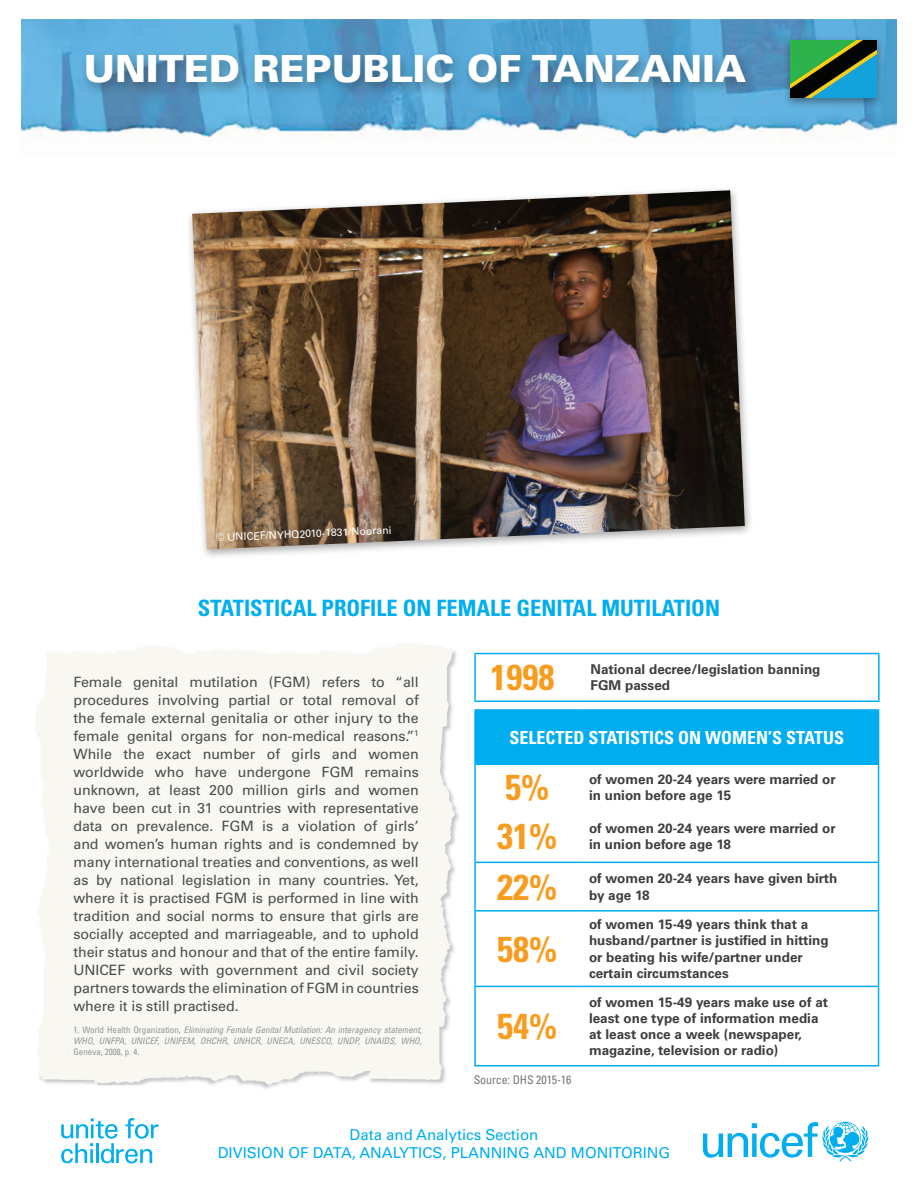
<style>
.page{position:relative;width:918px;height:1188px;background:#fff}
.page>*{position:absolute;margin:0;border:0;box-sizing:border-box;transform-origin:0 0}
.t1{font:900 37.5px "Univers LT Std";color:#fff}
.t2{font:700 condensed 36px "Univers LT Std";color:#f89c1f}
.t3{font:700 condensed 22.5px "Univers LT Std";color:#00aeef}
.t4{font:700 condensed 18px "Univers LT Std";color:#fff}
.t5{font:15px/18px "Univers LT Std";color:#00aeef;text-align:center}
.t6{font:14.25px/18px "Univers LT Std";letter-spacing:-.005em;color:#4b4c4d;text-align:justify}
.t7{font:700 13.5px/16.2px "Univers LT Std";color:#3e3e3f}
.t8{font:condensed 12px "Univers LT Std";letter-spacing:-.01em;color:#76787b}
.t9{font:10.5px "Univers LT Std";color:#fff}
.t10{font:italic condensed 9px/10.8px "Univers LT Std";color:#939698;text-align:justify}
.s1{font-style:normal}
</style>
<div class="page">
<img style="left:36px;top:643px;width:423px;height:446px">
<div style="left:475px;top:710px;width:404px;height:54px;background:#00aeef"></div>
<hr style="left:474px;top:709px;width:105px;height:2px;background:#00aeef">
<hr style="left:474px;top:711px;width:2px;height:52px;background:#00aeef">
<hr style="left:579px;top:709px;width:300px;height:2px;background:#00aeef">
<hr style="left:474px;top:763px;width:105px;height:2px;background:#00aeef">
<hr style="left:474px;top:765px;width:2px;height:45px;background:#00aeef">
<hr style="left:579px;top:763px;width:300px;height:2px;background:#00aeef">
<hr style="left:878px;top:765px;width:1px;height:45px;background:#00aeef">
<hr style="left:474px;top:810px;width:2px;height:52px;background:#00aeef">
<hr style="left:878px;top:810px;width:1px;height:52px;background:#00aeef">
<hr style="left:474px;top:862px;width:105px;height:1px;background:#00aeef">
<hr style="left:474px;top:863px;width:2px;height:47px;background:#00aeef">
<hr style="left:579px;top:862px;width:300px;height:1px;background:#00aeef">
<hr style="left:878px;top:863px;width:1px;height:47px;background:#00aeef">
<hr style="left:474px;top:910px;width:105px;height:2px;background:#00aeef">
<hr style="left:474px;top:912px;width:2px;height:74px;background:#00aeef">
<hr style="left:579px;top:910px;width:300px;height:2px;background:#00aeef">
<hr style="left:878px;top:912px;width:1px;height:74px;background:#00aeef">
<hr style="left:474px;top:986px;width:105px;height:1px;background:#00aeef">
<hr style="left:474px;top:987px;width:2px;height:78px;background:#00aeef">
<hr style="left:579px;top:986px;width:300px;height:1px;background:#00aeef">
<hr style="left:878px;top:987px;width:1px;height:78px;background:#00aeef">
<hr style="left:474px;top:1065px;width:105px;height:1px;background:#00aeef">
<hr style="left:579px;top:1065px;width:300px;height:1px;background:#00aeef">
<svg style="left:61px;top:1118px;width:98px;height:45px"></svg>
<svg style="left:703px;top:1122px;width:165px;height:39px"></svg>
<hr style="left:474px;top:653px;width:406px;height:1px;background:#00aeef">
<hr style="left:474px;top:654px;width:2px;height:46px;background:#00aeef">
<hr style="left:474px;top:700px;width:406px;height:2px;background:#00aeef">
<hr style="left:878px;top:654px;width:2px;height:46px;background:#00aeef">
<img style="left:21px;top:20px;width:876px;height:121px">
<div style="left:79px;top:50px;width:679px;height:47px;background:#231f20;opacity:.4"></div>
<div style="left:782px;top:35px;width:103px;height:74px;background:#231f20;opacity:.5"></div>
<img style="left:790px;top:40px;width:87px;height:58px">
<div style="left:186px;top:186px;width:568px;height:374px;background:#231f20;opacity:.4"></div>
<img style="left:192px;top:190px;width:553px;height:359px">
<h1 class="t1" style="left:84px;top:45px;width:664px">UNITED REPUBLIC OF TANZANIA</h1>
<p class="t9" style="left:216px;top:530px;width:177px;rotate:-2deg">© UNICEF/NYHQ2010-1831/Noorani</p>
<h3 class="t3" style="left:198px;top:594px;width:524px">STATISTICAL PROFILE ON FEMALE GENITAL MUTILATION</h3>
<p class="t6" style="left:74px;top:673px;width:347px">Female genital mutilation (FGM) refers to “all procedures involving partial or total removal of the female external genitalia or other injury to the female genital organs for non-medical reasons.”<sup>1<br></sup>While the exact number of girls and women worldwide who have undergone FGM remains unknown, at least 200 million girls and women have been cut in 31 countries with representative data on prevalence. FGM is a violation of girls’ and women’s human rights and is condemned by many international treaties and conventions, as well as by national legislation in many countries. Yet, where it is practised FGM is performed in line with tradition and social norms to ensure that girls are socially accepted and marriageable, and to uphold their status and honour and that of the entire family.<br>UNICEF works with government and civil society partners towards the elimination of FGM in countries where it is still practised.</p>
<p class="t10" style="left:74px;top:1025px;width:350px"><span class="s1">1. World Health Organization,</span> Eliminating Female Genital Mutilation: An interagency statement, WHO, UNFPA, UNICEF, UNIFEM, OHCHR, UNHCR, UNECA, UNESCO, UNDP, UNAIDS, WHO<span class="s1">, Geneva, 2008, p. 4.</span></p>
<h2 class="t2" style="left:490px;top:655px;width:65px">1998</h2>
<p class="t7" style="left:591px;top:661px;width:231px">National decree/legislation banning</p>
<p class="t7" style="left:591px;top:678px;width:81px">FGM passed</p>
<p class="t4" style="left:509px;top:726px;width:336px">SELECTED STATISTICS ON WOMEN’S STATUS</p>
<h2 class="t2" style="left:505px;top:766px;width:45px">5%</h2>
<p class="t7" style="left:589px;top:771px;width:248px">of women 20-24 years were married or in union before age 15</p>
<h2 class="t2" style="left:497px;top:814px;width:61px">31%</h2>
<p class="t7" style="left:589px;top:820px;width:248px">of women 20-24 years were married or in union before age 18</p>
<h2 class="t2" style="left:497px;top:865px;width:61px">22%</h2>
<p class="t7" style="left:589px;top:871px;width:250px">of women 20-24 years have given birth by age 18</p>
<h2 class="t2" style="left:497px;top:927px;width:61px">58%</h2>
<p class="t7" style="left:589px;top:916px;width:241px">of women 15-49 years think that a husband/partner is justified in hitting or beating his wife/partner under certain circumstances</p>
<h2 class="t2" style="left:497px;top:1004px;width:61px">54%</h2>
<p class="t8" style="left:474px;top:1072px;width:99px">Source: DHS 2015-16</p>
<p class="t7" style="left:589px;top:994px;width:241px">of women 15-49 years make use of at least one type of information media at least once a week (newspaper, magazine, television or radio)</p>
<p class="t5" style="left:218px;top:1125px;width:454px">Data and Analytics Section<br>DIVISION OF DATA, ANALYTICS, PLANNING AND MONITORING</p>
</div>
